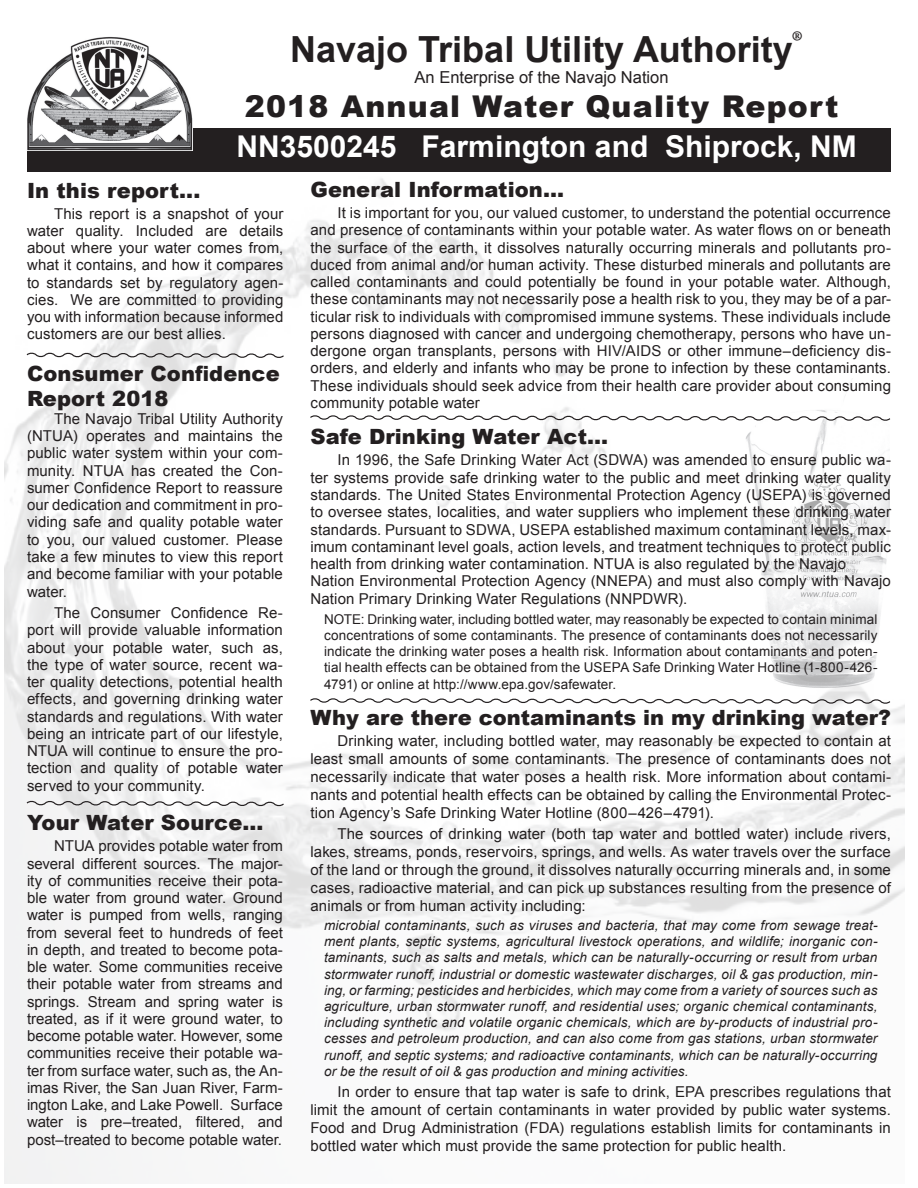
<style>
.page{position:relative;width:918px;height:1188px;background:#fff}
.page>*{position:absolute;margin:0;border:0;box-sizing:border-box;transform-origin:0 0}
.t1{font:700 36px "Arial";color:#231f20}
.t2{font:36px "Minion Pro";color:#231f20}
.t3{font:700 30px "Arial";color:#fff}
.t4{font:900 30px "Arial";letter-spacing:.04em;color:#231f20}
.t5{font:900 21px/25.2px "Arial";letter-spacing:.005em;color:#231f20}
.t6{font:16.5px "Arial";color:#231f20}
.t7{font:15px/17.2px "Arial";letter-spacing:.005em;color:#231f20;text-align:justify}
.t8{font:italic 13.5px/16.2px "Arial";letter-spacing:.01em;color:#231f20;text-align:justify}
.t9{font:13.5px/16.2px "Arial";letter-spacing:.01em;color:#231f20;text-align:justify}
</style>
<div class="page">
<img style="left:5px;top:171px;width:899px;height:1013px">
<img style="left:737px;top:379px;width:153px;height:315px">
<div style="left:27px;top:128px;width:864px;height:43px;background:#231f20"></div>
<img style="left:27px;top:36px;width:165px;height:115px">
<svg style="left:309px;top:697px;width:583px;height:8px"></svg>
<svg style="left:309px;top:414px;width:583px;height:8px"></svg>
<svg style="left:25px;top:351px;width:260px;height:9px"></svg>
<svg style="left:25px;top:799px;width:260px;height:9px"></svg>
<p class="t2" style="left:792px;top:19px;width:13px">®</p>
<p class="t1" style="left:290px;top:26px;width:504px">Navajo Tribal Utility Authority</p>
<p class="t6" style="left:415px;top:67px;width:256px">An Enterprise of the Navajo Nation</p>
<p class="t4" style="left:245px;top:85px;width:595px">2018 Annual Water Quality Report</p>
<p class="t3" style="left:237px;top:127px;width:622px">NN3500245 Farmington and Shiprock, NM</p>
<p class="t5" style="left:27px;top:177px;width:175px">In this report...</p>
<p class="t7" style="left:27px;top:205px;width:258px;text-indent:27px">This report is a snapshot of your water quality. Included are details about where your water comes from, what it contains, and how it compares to standards set by regulatory agen&shy;cies. We are committed to providing you with information because informed customers are our best allies.</p>
<p class="t5" style="left:27px;top:360px;width:254px">Consumer Confidence<br>Report 2018</p>
<p class="t7" style="left:27px;top:410px;width:257px;text-indent:27px">The Navajo Tribal Utility Authority (NTUA) operates and maintains the public water system within your com&shy;munity. NTUA has created the Con&shy;sumer Confidence Report to reassure our dedication and commitment in pro&shy;viding safe and quality potable water to you, our valued customer. Please take a few minutes to view this report and become familiar with your potable water.</p>
<p class="t7" style="left:27px;top:604px;width:257px;text-indent:27px">The Consumer Confidence Re&shy;port will provide valuable information about your potable water, such as, the type of water source, recent wa&shy;ter quality detections, potential health effects, and governing drinking water standards and regulations. With water being an intricate part of our lifestyle, NTUA will continue to ensure the pro&shy;tection and quality of potable water served to your community.</p>
<p class="t5" style="left:27px;top:810px;width:238px">Your Water Source…</p>
<p class="t7" style="left:27px;top:838px;width:257px;text-indent:27px">NTUA provides potable water from several different sources. The major&shy;ity of communities receive their pota&shy;ble water from ground water. Ground water is pumped from wells, ranging from several feet to hundreds of feet in depth, and treated to become pota&shy;ble water. Some communities receive their potable water from streams and springs. Stream and spring water is treated, as if it were ground water, to become potable water. However, some communities receive their potable wa&shy;ter from surface water, such as, the An&shy;imas River, the San Juan River, Farm&shy;ington Lake, and Lake Powell. Surface water is pre–treated, filtered, and post–treated to become potable water.</p>
<h3 class="t5" style="left:310px;top:176px;width:255px">General Information…</h3>
<p class="t7" style="left:310px;top:204px;width:582px;text-indent:27px">It is important for you, our valued customer, to understand the potential occurrence and presence of contaminants within your potable water. As water flows on or beneath the surface of the earth, it dissolves naturally occurring minerals and pollutants pro&shy;duced from animal and/or human activity. These disturbed minerals and pollutants are called contaminants and could potentially be found in your potable water. Although, these contaminants may not necessarily pose a health risk to you, they may be of a par&shy;ticular risk to individuals with compromised immune systems. These individuals include persons diagnosed with cancer and undergoing chemotherapy, persons who have un&shy;dergone organ transplants, persons with HIV/AIDS or other immune–deficiency dis&shy;orders, and elderly and infants who may be prone to infection by these contaminants.<br>These individuals should seek advice from their health care provider about consuming community potable water</p>
<h3 class="t5" style="left:310px;top:423px;width:299px">Safe Drinking Water Act…</h3>
<p class="t7" style="left:310px;top:451px;width:582px;text-align:left;text-indent:27px">In 1996, the Safe Drinking Water Act (SDWA) was amended to ensure public wa&shy;ter systems provide safe drinking water to the public and meet drinking water quality standards. The United States Environmental Protection Agency (USEPA) is governed to oversee states, localities, and water suppliers who implement these drinking water standards. Pursuant to SDWA, USEPA established maximum contaminant levels, max&shy;imum contaminant level goals, action levels, and treatment techniques to protect public health from drinking water contamination. NTUA is also regulated by the Navajo Nation Environmental Protection Agency (NNEPA) and must also comply with Navajo Nation Primary Drinking Water Regulations (NNPDWR).</p>
<p class="t9" style="left:324px;top:611px;width:555px">NOTE: Drinking water, including bottled water, may reasonably be expected to contain minimal concentrations of some contaminants. The presence of contaminants does not necessarily indicate the drinking water poses a health risk. Information about contaminants and poten&shy;tial health effects can be obtained from the USEPA Safe Drinking Water Hotline (1-800-426- 4791) or online at http://www.epa.gov/safewater.</p>
<h3 class="t5" style="left:310px;top:704px;width:582px">Why are there contaminants in my drinking water?</h3>
<p class="t7" style="left:310px;top:731px;width:582px;line-height:18px;text-indent:27px">Drinking water, including bottled water, may reasonably be expected to contain at least small amounts of some contaminants. The presence of contaminants does not necessarily indicate that water poses a health risk. More information about contami&shy;nants and potential health effects can be obtained by calling the Environmental Protec&shy;tion Agency’s Safe Drinking Water Hotline (800–426–4791).</p>
<p class="t7" style="left:310px;top:824px;width:582px;line-height:18px;text-indent:27px">The sources of drinking water (both tap water and bottled water) include rivers, lakes, streams, ponds, reservoirs, springs, and wells. As water travels over the surface of the land or through the ground, it dissolves naturally occurring minerals and, in some cases, radioactive material, and can pick up substances resulting from the presence of animals or from human activity including:</p>
<p class="t8" style="left:324px;top:917px;width:555px">microbial contaminants, such as viruses and bacteria, that may come from sewage treat&shy;ment plants, septic systems, agricultural livestock operations, and wildlife; inorganic con&shy;taminants, such as salts and metals, which can be naturally-occurring or result from urban stormwater runoff, industrial or domestic wastewater discharges, oil &amp; gas production, min&shy;ing, or farming; pesticides and herbicides, which may come from a variety of sources such as agriculture, urban stormwater runoff, and residential uses; organic chemical contaminants, including synthetic and volatile organic chemicals, which are by-products of industrial pro&shy;cesses and petroleum production, and can also come from gas stations, urban stormwater runoff, and septic systems; and radioactive contaminants, which can be naturally-occurring or be the result of oil &amp; gas production and mining activities.</p>
<p class="t7" style="left:310px;top:1083px;width:582px;line-height:18px;text-indent:27px">In order to ensure that tap water is safe to drink, EPA prescribes regulations that limit the amount of certain contaminants in water provided by public water systems.<br>Food and Drug Administration (FDA) regulations establish limits for contaminants in bottled water which must provide the same protection for public health.</p>
</div>
